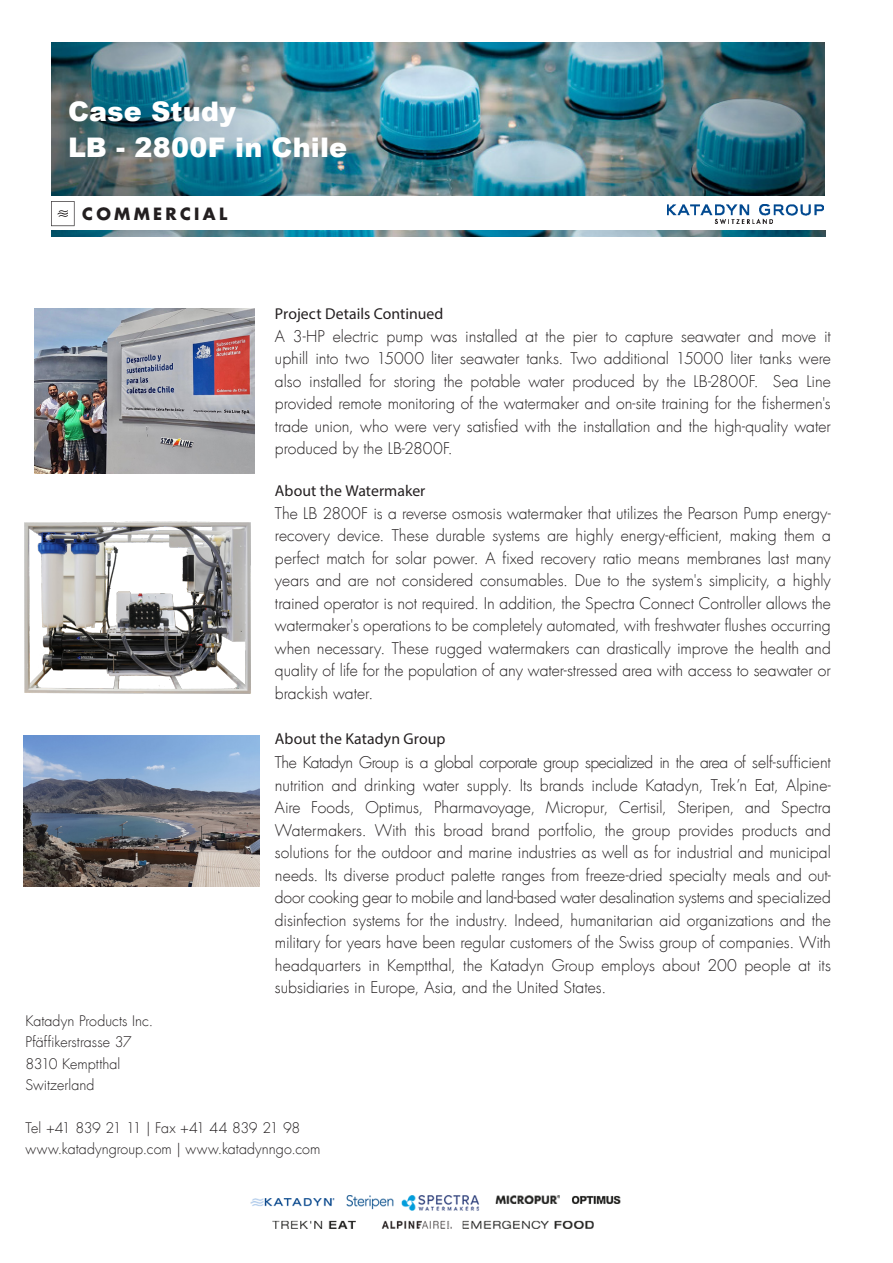
<style>
.page{position:relative;width:893px;height:1263px;background:#fff}
.page>*{position:absolute;margin:0;border:0;box-sizing:border-box;transform-origin:0 0}
.t1{font:900 27px "Arial";letter-spacing:.005em;color:#fff}
.t2{font:700 16.5px "Futura Std";letter-spacing:.2em;color:#231f20}
.KAT_Subline_FMedReg{font:300 15.75px/22.5px "Futura Com";color:#231f20;text-align:justify}
.KAT_Subline_FMedReg-2{font:15.75px "Myriad Pro";letter-spacing:.005em;color:#231f20}
.KAT_Fliesstext_FComL{font:300 14.25px "Futura Com";letter-spacing:.005em;color:#231f20}
.KAT_Fliesstext_FComL-2{font:300 14.25px "Futura Com";letter-spacing:-.035em;color:#231f20}
</style>
<div class="page">
<img style="left:250px;top:1195px;width:371px;height:34px">
<img style="left:668px;top:205px;width:156px;height:18px">
<img style="left:51px;top:43px;width:773px;height:152px">
<svg style="left:51px;top:201px;width:24px;height:25px"></svg>
<img style="left:52px;top:230px;width:773px;height:7px">
<img style="left:34px;top:308px;width:220px;height:166px">
<img style="left:24px;top:521px;width:227px;height:173px">
<img style="left:23px;top:736px;width:236px;height:151px">
<p class="t1" style="left:68px;top:92px;width:169px">Case Study</p>
<p class="t1" style="left:68px;top:127px;width:281px">LB - 2800F in Chile</p>
<p class="t2" style="left:82px;top:202px;width:146px">COMMERCIAL</p>
<p class="KAT_Subline_FMedReg-2" style="left:275px;top:304px;width:170px">Project Details Continued</p>
<p class="KAT_Subline_FMedReg" style="left:275px;top:325px;width:557px">A 3-HP electric pump was installed at the pier to capture seawater and move it uphill into two 15000 liter seawater tanks. Two additional 15000 liter tanks were also installed for storing the potable water produced by the LB-2800F. Sea Line provided remote monitoring of the watermaker and on-site training for the fishermen's trade union, who were very satisfied with the installation and the high-quality water produced by the LB-2800F.</p>
<p class="KAT_Subline_FMedReg-2" style="left:275px;top:481px;width:152px">About the Watermaker</p>
<p class="KAT_Subline_FMedReg" style="left:275px;top:502px;width:557px">The LB 2800F is a reverse osmosis watermaker that utilizes the Pearson Pump energy&shy;recovery device. These durable systems are highly energy-efficient, making them a perfect match for solar power. A fixed recovery ratio means membranes last many years and are not considered consumables. Due to the system's simplicity, a highly trained operator is not required. In addition, the Spectra Connect Controller allows the watermaker's operations to be completely automated, with freshwater flushes occurring when necessary. These rugged watermakers can drastically improve the health and quality of life for the population of any water-stressed area with access to seawater or brackish water.</p>
<p class="KAT_Subline_FMedReg-2" style="left:275px;top:729px;width:172px">About the Katadyn Group</p>
<p class="KAT_Subline_FMedReg" style="left:275px;top:751px;width:557px">The Katadyn Group is a global corporate group specialized in the area of self-sufficient nutrition and drinking water supply. Its brands include Katadyn, Trek’n Eat, Alpine-Aire Foods, Optimus, Pharmavoyage, Micropur, Certisil, Steripen, and Spectra Watermakers. With this broad brand portfolio, the group provides products and solutions for the outdoor and marine industries as well as for industrial and municipal needs. Its diverse product palette ranges from freeze-dried specialty meals and out&shy;door cooking gear to mobile and land-based water desalination systems and specialized disinfection systems for the industry. Indeed, humanitarian aid organizations and the military for years have been regular customers of the Swiss group of companies. With headquarters in Kemptthal, the Katadyn Group employs about 200 people at its subsidiaries in Europe, Asia, and the United States.</p>
<p class="KAT_Fliesstext_FComL" style="left:26px;top:1011px;width:129px">Katadyn Products Inc.</p>
<p class="KAT_Fliesstext_FComL" style="left:26px;top:1033px;width:108px">Pfäffikerstrasse 37</p>
<p class="KAT_Fliesstext_FComL" style="left:26px;top:1054px;width:96px">8310 Kemptthal</p>
<p class="KAT_Fliesstext_FComL" style="left:26px;top:1075px;width:70px">Switzerland</p>
<p class="KAT_Fliesstext_FComL-2" style="left:26px;top:1118px;width:276px">Tel +41 839 21 11 | Fax +41 44 839 21 98</p>
<p class="KAT_Fliesstext_FComL" style="left:26px;top:1139px;width:296px">www.katadyngroup.com | www.katadynngo.com</p>
</div>
